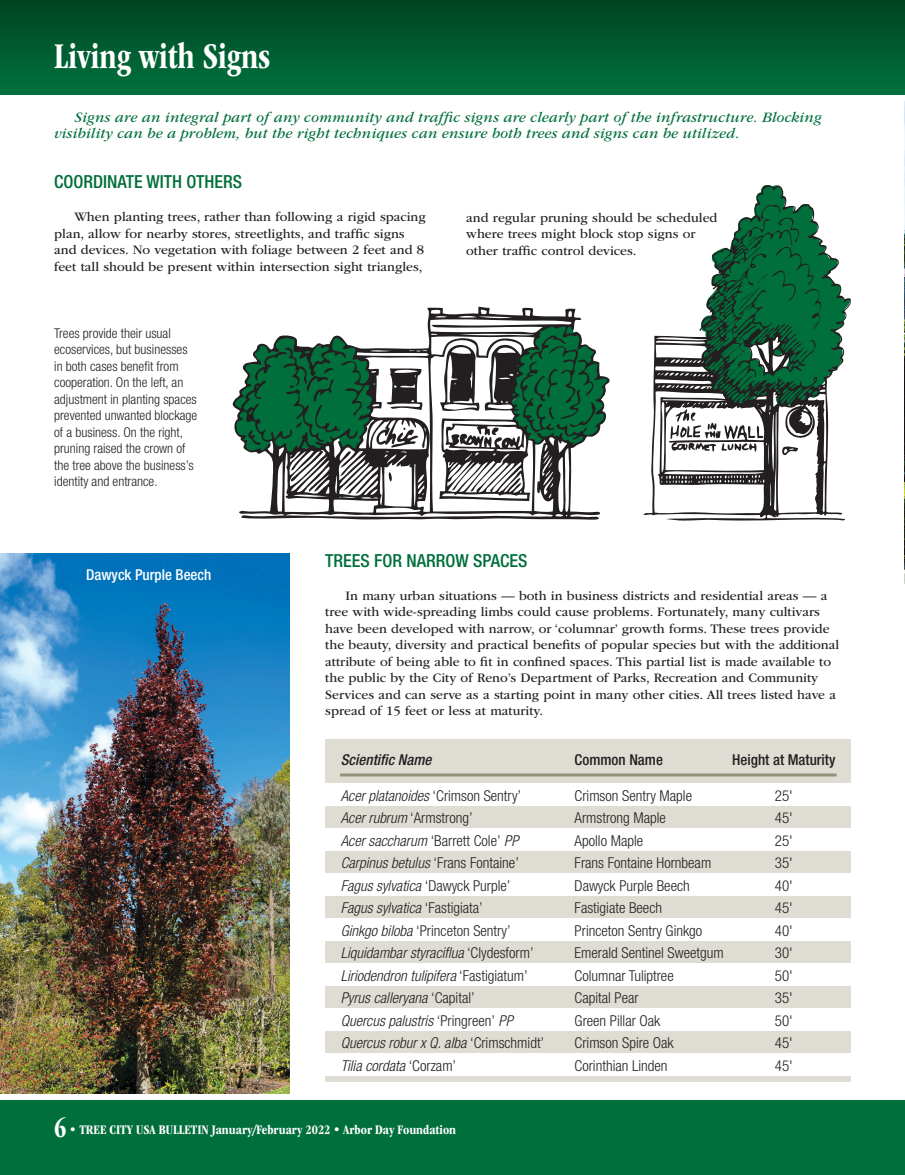
<style>
.page{position:relative;width:905px;height:1175px;background:#fff}
.page>*{position:absolute;margin:0;border:0;box-sizing:border-box;transform-origin:0 0}
.Page_Headline{font:700 condensed 37.5px "ITC Garamond Std";color:#fff;scale:.9 1}
.All-Cap_Section_Head{font:500 condensed 18px "Helvetica Neue LT Std";color:#006f3c}
.t1{font:italic 300 condensed 15px "Helvetica Neue LT Std";color:#231f20}
.t2{font:300 condensed 15px "Helvetica Neue LT Std";color:#231f20}
.Italic_section_opene{font:italic 15px/16.5px "ITC Garamond Std";letter-spacing:.01em;color:#006f3c}
.t3{font:500 condensed 15px "Helvetica Neue LT Std";color:#231f20}
.t4{font:500 condensed 15px "Helvetica Neue LT Std";color:#fff}
.t5{font:italic 500 condensed 15px "Helvetica Neue LT Std";color:#231f20}
.Basic_body{font:13.5px/16.5px "ITC Garamond Std";color:#231f20}
.t6{font:300 condensed 13.5px/16.5px "Helvetica Neue LT Std";color:#231f20}
.t7{font:700 condensed 13.5px "ITC Garamond Std";color:#fff}
.s1{font-style:italic}
.s2{font-style:normal}
.s3{font-size:27px}
</style>
<div class="page">
<div style="left:0;top:1100px;width:905px;height:75px;background:#006f3c"></div>
<div style="left:0;top:0;width:905px;height:95px;background:linear-gradient(to bottom,#004423,#00713d)"></div>
<svg style="left:232px;top:307px;width:378px;height:213px"></svg>
<svg style="left:508px;top:324px;width:101px;height:123px"></svg>
<svg style="left:440px;top:341px;width:40px;height:71px"></svg>
<svg style="left:387px;top:368px;width:36px;height:42px"></svg>
<svg style="left:643px;top:335px;width:202px;height:186px"></svg>
<svg style="left:670px;top:185px;width:181px;height:270px"></svg>
<div style="left:326px;top:739px;width:525px;height:343px;background:#dfdcd4"></div>
<div style="left:326px;top:784px;width:525px;height:22px;background:#fff"></div>
<div style="left:326px;top:829px;width:525px;height:22px;background:#fff"></div>
<div style="left:326px;top:874px;width:525px;height:22px;background:#fff"></div>
<div style="left:326px;top:919px;width:525px;height:22px;background:#fff"></div>
<div style="left:326px;top:964px;width:525px;height:22px;background:#fff"></div>
<div style="left:326px;top:1009px;width:525px;height:22px;background:#fff"></div>
<div style="left:326px;top:1054px;width:525px;height:22px;background:#fff"></div>
<hr style="left:340px;top:773px;width:496px;height:3px;background:#94917b">
<img style="left:0;top:554px;width:289px;height:540px">
<img style="left:904px;top:101px;width:1px;height:483px">
<p class="Page_Headline" style="left:54px;top:35px;width:241px">Living with Signs</p>
<p class="Italic_section_opene" style="left:54px;top:109px;width:769px;text-indent:20px">Signs are an integral part of any community and traffic signs are clearly part of the infrastructure. Blocking visibility can be a problem, but the right techniques can ensure both trees and signs can be utilized.</p>
<p class="All-Cap_Section_Head" style="left:54px;top:171px;width:189px">COORDINATE WITH OTHERS</p>
<p class="Basic_body" style="left:54px;top:209px;width:373px;text-indent:20px">When planting trees, rather than following a rigid spacing plan, allow for nearby stores, streetlights, and traffic signs and devices. No vegetation with foliage between 2 feet and 8 feet tall should be present within intersection sight triangles,</p>
<p class="Basic_body" style="left:466px;top:209px;width:253px">and regular pruning should be scheduled where trees might block stop signs or other traffic control devices.</p>
<p class="t6" style="left:54px;top:324px;width:145px">Trees provide their usual ecoservices, but businesses in both cases benefit from cooperation. On the left, an adjustment in planting spaces prevented unwanted blockage of a business. On the right, pruning raised the crown of the tree above the business’s identity and entrance.</p>
<p class="t4" style="left:86px;top:565px;width:127px">Dawyck Purple Beech</p>
<p class="All-Cap_Section_Head" style="left:325px;top:549px;width:204px">TREES FOR NARROW SPACES</p>
<p class="Basic_body" style="left:325px;top:587px;width:515px;text-indent:20px">In many urban situations <span class="s1">—</span> both in business districts and residential areas <span class="s1">—</span> a tree with wide-spreading limbs could cause problems. Fortunately, many cultivars have been developed with narrow, or ‘columnar’ growth forms. These trees provide the beauty, diversity and practical benefits of popular species but with the additional attribute of being able to fit in confined spaces. This partial list is made available to the public by the City of Reno’s Department of Parks, Recreation and Community Services and can serve as a starting point in many other cities. All trees listed have a spread of 15 feet or less at maturity.</p>
<p class="t5" style="left:341px;top:750px;width:92px">Scientific Name</p>
<p class="t1" style="left:341px;top:787px;width:182px">Acer platanoides <span class="s2">‘Crimson Sentry’</span></p>
<p class="t2" style="left:341px;top:809px;width:133px"><span class="s1">Acer rubrum</span> ‘Armstrong’</p>
<p class="t1" style="left:341px;top:832px;width:179px">Acer saccharum <span class="s2">‘Barrett Cole’</span> PP</p>
<p class="t1" style="left:341px;top:854px;width:180px">Carpinus betulus <span class="s2">‘Frans Fontaine’</span></p>
<p class="t1" style="left:341px;top:877px;width:171px">Fagus sylvatica <span class="s2">‘Dawyck Purple’</span></p>
<p class="t1" style="left:341px;top:899px;width:144px">Fagus sylvatica <span class="s2">‘Fastigiata’</span></p>
<p class="t2" style="left:341px;top:922px;width:172px"><span class="s1">Ginkgo biloba</span> ‘Princeton Sentry’</p>
<p class="t1" style="left:341px;top:944px;width:194px">Liquidambar styraciflua <span class="s2">‘Clydesform’</span></p>
<p class="t1" style="left:341px;top:967px;width:189px">Liriodendron tulipifera <span class="s2">‘Fastigiatum’</span></p>
<p class="t1" style="left:341px;top:989px;width:136px">Pyrus calleryana <span class="s2">‘Capital’</span></p>
<p class="t1" style="left:341px;top:1012px;width:174px">Quercus palustris <span class="s2">‘Pringreen’</span> PP</p>
<p class="t1" style="left:341px;top:1034px;width:205px">Quercus robur x Q. alba <span class="s2">‘Crimschmidt’</span></p>
<p class="t1" style="left:341px;top:1057px;width:117px">Tilia cordata <span class="s2">‘Corzam’</span></p>
<p class="t3" style="left:575px;top:750px;width:90px">Common Name</p>
<p class="t2" style="left:575px;top:787px;width:119px">Crimson Sentry Maple</p>
<p class="t2" style="left:575px;top:809px;width:93px">Armstrong Maple</p>
<p class="t2" style="left:575px;top:832px;width:70px">Apollo Maple</p>
<p class="t2" style="left:575px;top:854px;width:138px">Frans Fontaine Hornbeam</p>
<p class="t2" style="left:575px;top:877px;width:117px">Dawyck Purple Beech</p>
<p class="t2" style="left:575px;top:899px;width:89px">Fastigiate Beech</p>
<p class="t2" style="left:575px;top:922px;width:129px">Princeton Sentry Ginkgo</p>
<p class="t2" style="left:575px;top:944px;width:151px">Emerald Sentinel Sweetgum</p>
<p class="t2" style="left:575px;top:967px;width:101px">Columnar Tuliptree</p>
<p class="t2" style="left:575px;top:989px;width:66px">Capital Pear</p>
<p class="t2" style="left:575px;top:1012px;width:87px">Green Pillar Oak</p>
<p class="t2" style="left:575px;top:1034px;width:101px">Crimson Spire Oak</p>
<p class="t2" style="left:575px;top:1057px;width:94px">Corinthian Linden</p>
<p class="t3" style="left:732px;top:750px;width:105px">Height at Maturity</p>
<p class="t2" style="left:775px;top:787px;width:19px">25'</p>
<p class="t2" style="left:775px;top:809px;width:19px">45'</p>
<p class="t2" style="left:775px;top:832px;width:19px">25'</p>
<p class="t2" style="left:775px;top:854px;width:19px">35'</p>
<p class="t2" style="left:775px;top:877px;width:19px">40'</p>
<p class="t2" style="left:775px;top:899px;width:19px">45'</p>
<p class="t2" style="left:775px;top:922px;width:19px">40'</p>
<p class="t2" style="left:775px;top:944px;width:19px">30'</p>
<p class="t2" style="left:775px;top:967px;width:19px">50'</p>
<p class="t2" style="left:775px;top:989px;width:19px">35'</p>
<p class="t2" style="left:775px;top:1012px;width:19px">50'</p>
<p class="t2" style="left:775px;top:1034px;width:19px">45'</p>
<p class="t2" style="left:775px;top:1057px;width:19px">45'</p>
<p class="t7" style="left:54px;top:1122px;width:403px"><span class="s3">6</span> • TREE CITY USA BULLETIN January/February 2022 • Arbor Day Foundation</p>
</div>
